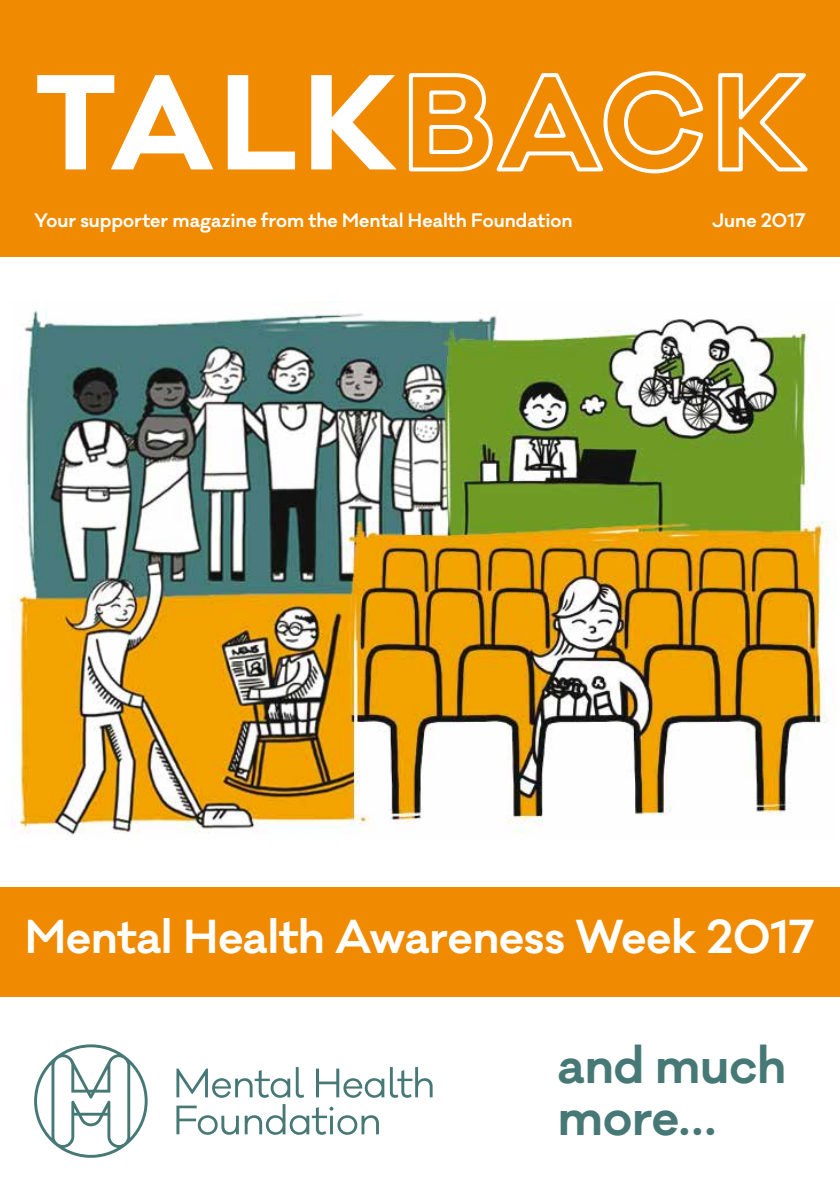
<style>
.page{position:relative;width:840px;height:1191px;background:#fff}
.page>*{position:absolute;margin:0;border:0;box-sizing:border-box;transform-origin:0 0}
.t1{font:700 124px "Galano Classic";color:#fff}
.t2{font:600 48px/52px "Galano Classic";letter-spacing:-.01em;color:#467876}
.t3{font:600 43.8px "Galano Classic";letter-spacing:-.005em;color:#fff}
.t4{font:600 18px "Galano Classic";color:#fff}
</style>
<div class="page">
<div style="left:0;top:0;width:839px;height:256px;background:#f08a00"></div>
<svg style="left:408px;top:71px;width:296px;height:103px"></svg>
<svg style="left:718px;top:73px;width:90px;height:99px"></svg>
<svg style="left:176px;top:1067px;width:128px;height:30px"></svg>
<svg style="left:316px;top:1067px;width:116px;height:30px"></svg>
<svg style="left:176px;top:1104px;width:203px;height:30px"></svg>
<svg style="left:34px;top:1044px;width:113px;height:113px"></svg>
<div style="left:0;top:887px;width:839px;height:109px;background:#f08a00"></div>
<img style="left:11px;top:301px;width:824px;height:537px">
<h1 class="t1" style="left:35px;top:40px;width:363px">TALK</h1>
<p class="t4" style="left:34px;top:208px;width:539px">Your supporter magazine from the Mental Health Foundation</p>
<p class="t4" style="left:711px;top:208px;width:95px">June 2017</p>
<h3 class="t3" style="left:25px;top:907px;width:790px">Mental Health Awareness Week 2017</h3>
<h2 class="t2" style="left:557px;top:1039px;width:230px">and much more…</h2>
</div>
